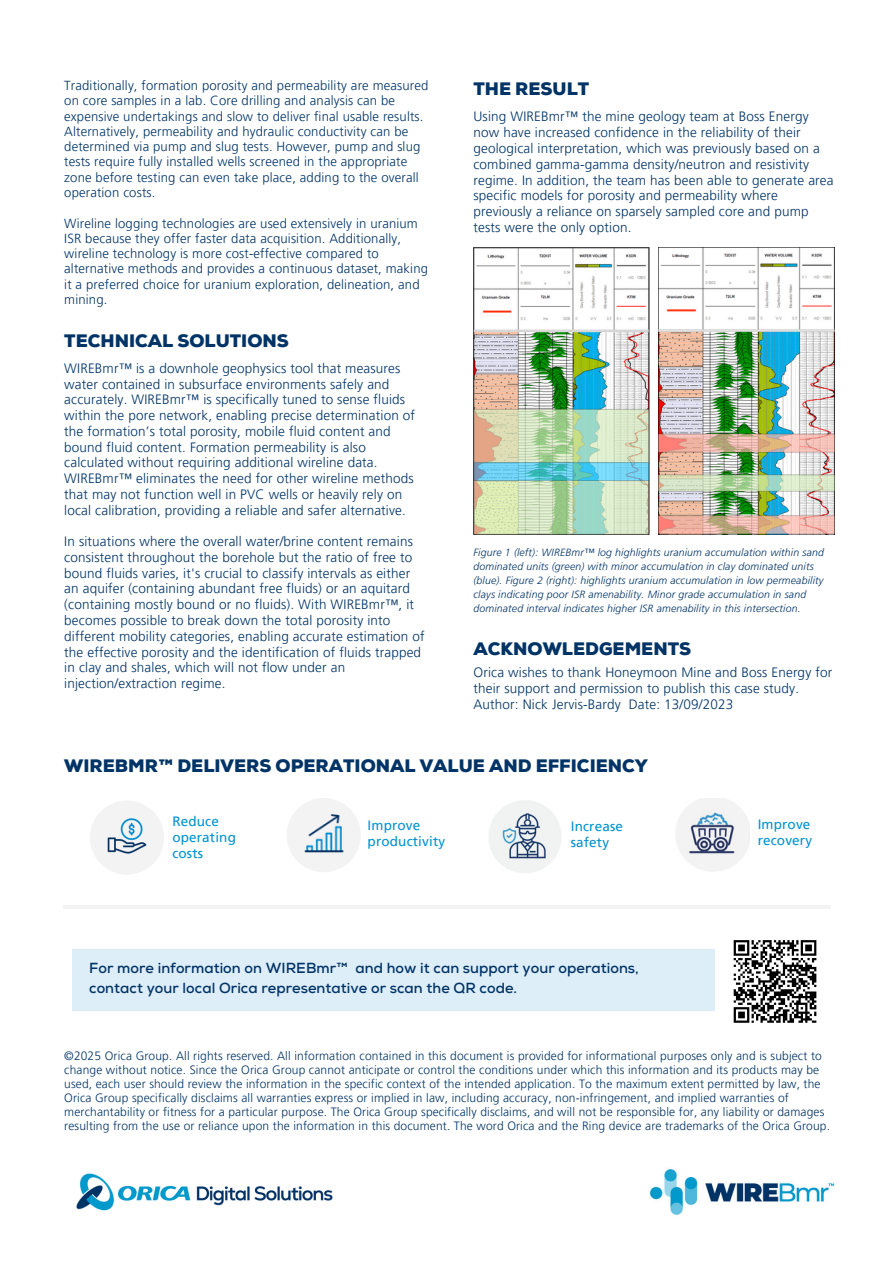
<style>
.page{position:relative;width:894px;height:1264px;background:#fff}
.page>*{position:absolute;margin:0;border:0;box-sizing:border-box;transform-origin:0 0}
.t1{font:900 18px "Nexa";color:#036}
.t2{font:700 14.55px/19.6px "Nexa";letter-spacing:.005em;color:#036}
.t3{font:300 13.5px/15.8px "Frutiger LT Pro";letter-spacing:.01em;color:#036}
.t4{font:13.5px/15.8px "Frutiger LT Pro";letter-spacing:.01em;color:#0093d1}
.t5{font:300 13.05px/15.3px "Frutiger LT Pro";letter-spacing:.01em;color:#036}
.t6{font:300 12px/14px "Frutiger LT Pro";letter-spacing:.01em;color:#036}
.t7{font:italic 300 10.5px/14px "Frutiger LT Std";letter-spacing:.015em;color:#036}
</style>
<div class="page">
<img style="left:658px;top:248px;width:175px;height:287px">
<img style="left:473px;top:248px;width:176px;height:287px">
<svg style="left:733px;top:940px;width:84px;height:83px"></svg>
<img style="left:649px;top:1169px;width:186px;height:46px">
<img style="left:76px;top:1173px;width:257px;height:38px">
<div style="left:90px;top:800px;width:74px;height:74px;background:#f3f3f3;border-radius:50%"></div>
<img style="left:107px;top:818px;width:40px;height:36px">
<div style="left:286px;top:798px;width:75px;height:74px;background:#f3f3f3;border-radius:50%"></div>
<img style="left:304px;top:814px;width:40px;height:39px">
<img style="left:489px;top:800px;width:72px;height:73px">
<img style="left:676px;top:798px;width:73px;height:73px">
<hr style="left:63px;top:905px;width:767px;height:3px;background:#f3f3f3">
<div style="left:73px;top:949px;width:642px;height:61px;background:#deeef8"></div>
<p class="t5" style="left:64px;top:78px;width:365px">Traditionally, formation porosity and permeability are measured on core samples in a lab. Core drilling and analysis can be expensive undertakings and slow to deliver final usable results.<br>Alternatively, permeability and hydraulic conductivity can be determined via pump and slug tests. However, pump and slug tests require fully installed wells screened in the appropriate zone before testing can even take place, adding to the overall operation costs.</p>
<p class="t5" style="left:64px;top:215px;width:365px">Wireline logging technologies are used extensively in uranium ISR because they offer faster data acquisition. Additionally, wireline technology is more cost-effective compared to alternative methods and provides a continuous dataset, making it a preferred choice for uranium exploration, delineation, and mining.</p>
<h3 class="t1" style="left:64px;top:330px;width:226px">TECHNICAL SOLUTIONS</h3>
<h3 class="t3" style="left:64px;top:360px;width:352px">WIREBmr™ is a downhole geophysics tool that measures water contained in subsurface environments safely and accurately. WIREBmr™ is specifically tuned to sense fluids within the pore network, enabling precise determination of the formation’s total porosity, mobile fluid content and bound fluid content. Formation permeability is also calculated without requiring additional wireline data.<br>WIREBmr™ eliminates the need for other wireline methods that may not function well in PVC wells or heavily rely on local calibration, providing a reliable and safer alternative.</h3>
<p class="t3" style="left:64px;top:533px;width:362px">In situations where the overall water/brine content remains consistent throughout the borehole but the ratio of free to bound fluids varies, it's crucial to classify intervals as either an aquifer (containing abundant free fluids) or an aquitard (containing mostly bound or no fluids). With WIREBmr™, it becomes possible to break down the total porosity into different mobility categories, enabling accurate estimation of the effective porosity and the identification of fluids trapped in clay and shales, which will not flow under an injection/extraction regime.</p>
<p class="t1" style="left:473px;top:78px;width:117px">THE RESULT</p>
<h3 class="t3" style="left:473px;top:109px;width:361px">Using WIREBmr™ the mine geology team at Boss Energy now have increased confidence in the reliability of their geological interpretation, which was previously based on a combined gamma-gamma density/neutron and resistivity regime. In addition, the team has been able to generate area specific models for porosity and permeability where previously a reliance on sparsely sampled core and pump tests were the only option.</h3>
<h1 class="t7" style="left:473px;top:546px;width:352px">Figure 1 (left): WIREBmr™ log highlights uranium accumulation within sand dominated units (green) with minor accumulation in clay dominated units (blue). Figure 2 (right): highlights uranium accumulation in low permeability clays indicating poor ISR amenability. Minor grade accumulation in sand dominated interval indicates higher ISR amenability in this intersection.</h1>
<p class="t1" style="left:473px;top:637px;width:219px">ACKNOWLEDGEMENTS</p>
<h1 class="t3" style="left:473px;top:664px;width:360px">Orica wishes to thank Honeymoon Mine and Boss Energy for their support and permission to publish this case study.<br>Author: Nick Jervis-Bardy Date: 13/09/2023</h1>
<h3 class="t1" style="left:64px;top:754px;width:585px">WIREBMR™ DELIVERS OPERATIONAL VALUE AND EFFICIENCY</h3>
<h4 class="t4" style="left:172px;top:813px;width:65px">Reduce operating costs</h4>
<h4 class="t4" style="left:367px;top:817px;width:79px">Improve productivity</h4>
<h1 class="t4" style="left:570px;top:818px;width:54px">Increase safety</h1>
<h3 class="t4" style="left:757px;top:816px;width:56px">Improve recovery</h3>
<h1 class="t2" style="left:89px;top:958px;width:551px">For more information on WIREBmr™ and how it can support your operations, contact your local Orica representative or scan the QR code.</h1>
<h3 class="t6" style="left:64px;top:1048px;width:767px">©2025 Orica Group. All rights reserved. All information contained in this document is provided for informational purposes only and is subject to change without notice. Since the Orica Group cannot anticipate or control the conditions under which this information and its products may be used, each user should review the information in the specific context of the intended application. To the maximum extent permitted by law, the Orica Group specifically disclaims all warranties express or implied in law, including accuracy, non-infringement, and implied warranties of merchantability or fitness for a particular purpose. The Orica Group specifically disclaims, and will not be responsible for, any liability or damages resulting from the use or reliance upon the information in this document. The word Orica and the Ring device are trademarks of the Orica Group.</h3>
</div>
